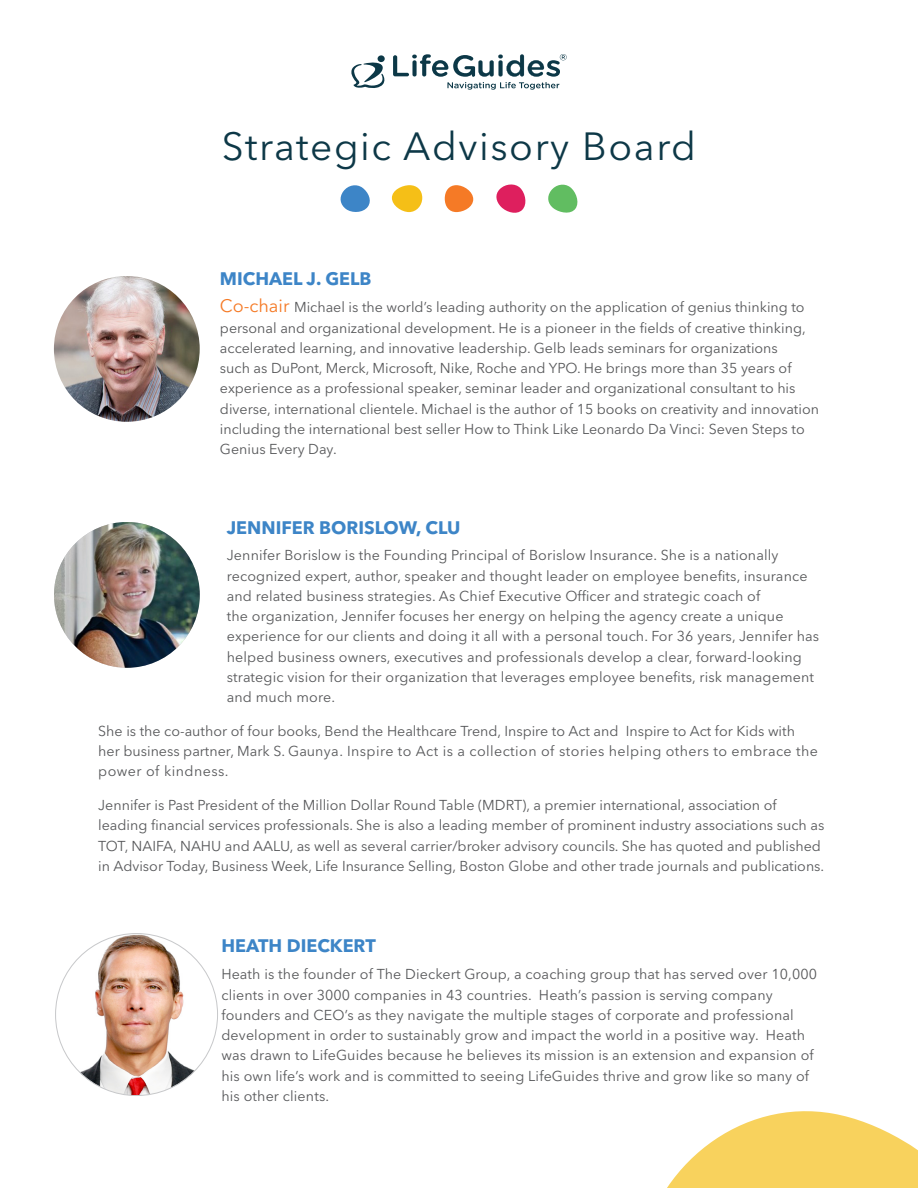
<style>
.page{position:relative;width:918px;height:1188px;background:#fff}
.page>*{position:absolute;margin:0;border:0;box-sizing:border-box;transform-origin:0 0}
.t1{font:39px "Avenir Next LT Pro";letter-spacing:.04em;color:#0d3847}
.Name{font:700 18px "Avenir Next LT Pro";color:#3d85c7}
.BOdy{font:14.25px/20.2px "Avenir Next LT Pro";letter-spacing:.01em;color:#57585a}
.body{font:14.25px/20.2px "Avenir Next LT Pro";color:#57585a}
.s1{font-size:18px;color:#f57a26}
</style>
<div class="page">
<img style="left:54px;top:276px;width:146px;height:146px;border-radius:73px">
<img style="left:56px;top:934px;width:162px;height:162px;border-radius:81px">
<img style="left:54px;top:522px;width:146px;height:146px;border-radius:73px">
<div style="left:377px;top:55px;width:8px;height:7px;background:#0c3847;border-radius:50%"></div>
<svg style="left:351px;top:62px;width:34px;height:26px"></svg>
<svg style="left:393px;top:54px;width:174px;height:36px"></svg>
<div style="left:392px;top:185px;width:30px;height:27px;background:#f5bf17;border-radius:13px"></div>
<svg style="left:548px;top:184px;width:30px;height:29px"></svg>
<svg style="left:340px;top:185px;width:30px;height:27px"></svg>
<svg style="left:445px;top:185px;width:28px;height:27px"></svg>
<svg style="left:496px;top:184px;width:30px;height:29px"></svg>
<svg style="left:667px;top:1111px;width:251px;height:77px"></svg>
<p class="t1" style="left:222px;top:124px;width:476px">Strategic Advisory Board</p>
<p class="Name" style="left:220px;top:268px;width:153px">MICHAEL J. GELB</p>
<p class="BOdy" style="left:220px;top:297px;width:601px"><span class="s1">Co-chair</span> Michael is the world’s leading authority on the application of genius thinking to personal and organizational development. He is a pioneer in the fields of creative thinking, accelerated learning, and innovative leadership. Gelb leads seminars for organizations<br>such as DuPont, Merck, Microsoft, Nike, Roche and YPO. He brings more than 35 years of experience as a professional speaker, seminar leader and organizational consultant to his diverse, international clientele. Michael is the author of 15 books on creativity and innovation including the international best seller How to Think Like Leonardo Da Vinci: Seven Steps to Genius Every Day.</p>
<p class="Name" style="left:227px;top:517px;width:235px">JENNIFER BORISLOW, CLU</p>
<p class="BOdy" style="left:227px;top:545px;width:594px">Jennifer Borislow is the Founding Principal of Borislow Insurance. She is a nationally recognized expert, author, speaker and thought leader on employee benefits, insurance and related business strategies. As Chief Executive Officer and strategic coach of<br>the organization, Jennifer focuses her energy on helping the agency create a unique experience for our clients and doing it all with a personal touch. For 36 years, Jennifer has helped business owners, executives and professionals develop a clear, forward-looking strategic vision for their organization that leverages employee benefits, risk management and much more.</p>
<p class="body" style="left:98px;top:721px;width:721px">She is the co-author of four books, Bend the Healthcare Trend, Inspire to Act and Inspire to Act for Kids with her business partner, Mark S. Gaunya. Inspire to Act is a collection of stories helping others to embrace the power of kindness.</p>
<p class="body" style="left:98px;top:795px;width:728px">Jennifer is Past President of the Million Dollar Round Table (MDRT), a premier international, association of leading financial services professionals. She is also a leading member of prominent industry associations such as TOT, NAIFA, NAHU and AALU, as well as several carrier/broker advisory councils. She has quoted and published in Advisor Today, Business Week, Life Insurance Selling, Boston Globe and other trade journals and publications.</p>
<p class="Name" style="left:221px;top:934px;width:156px">HEATH DIECKERT</p>
<p class="BOdy" style="left:221px;top:964px;width:597px">Heath is the founder of The Dieckert Group, a coaching group that has served over 10,000 clients in over 3000 companies in 43 countries. Heath’s passion is serving company founders and CEO’s as they navigate the multiple stages of corporate and professional development in order to sustainably grow and impact the world in a positive way. Heath was drawn to LifeGuides because he believes its mission is an extension and expansion of his own life’s work and is committed to seeing LifeGuides thrive and grow like so many of his other clients.</p>
</div>
